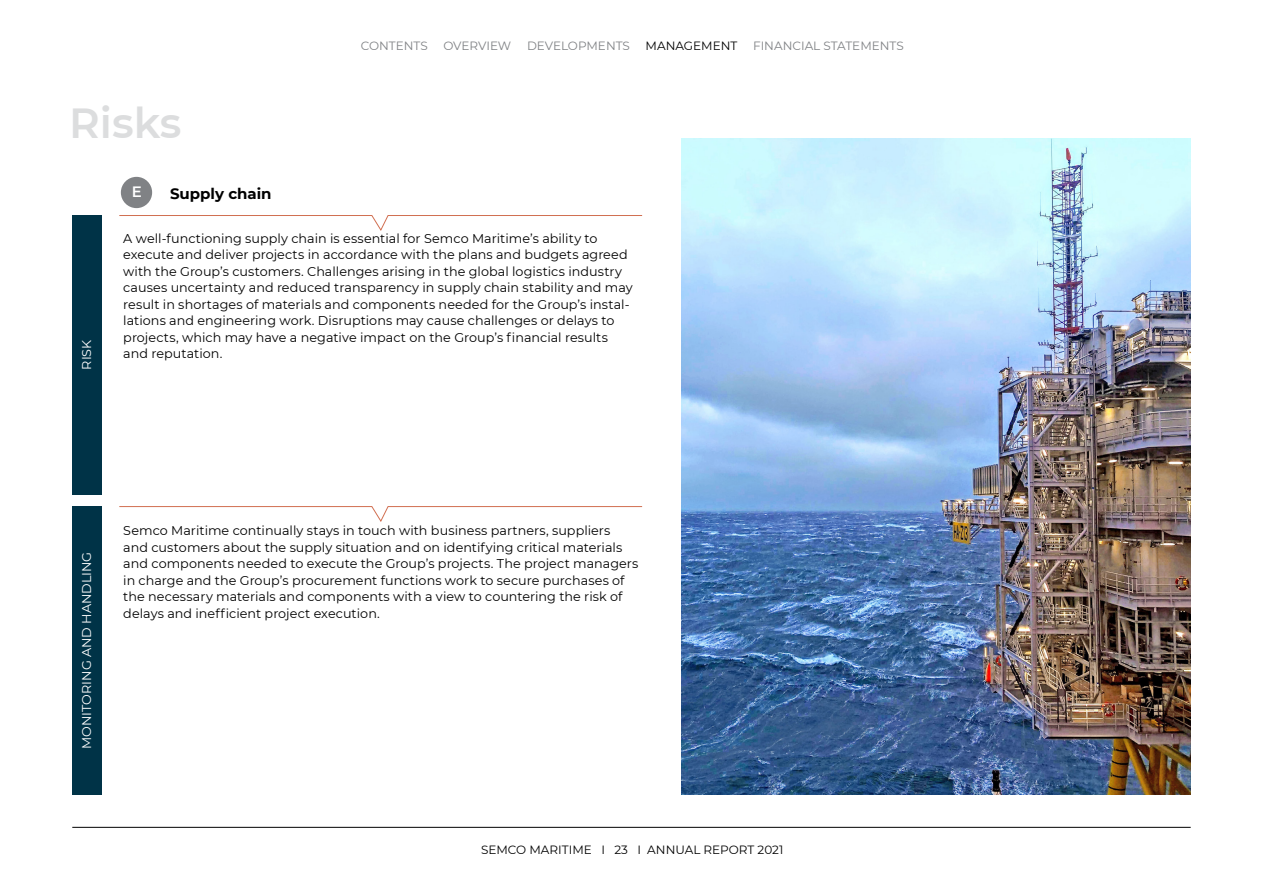
<style>
.page{position:relative;width:1263px;height:893px;background:#fff}
.page>*{position:absolute;margin:0;border:0;box-sizing:border-box;transform-origin:0 0}
.t1{font:600 42px "Montserrat";color:#dcddde}
.t2{font:700 15px "Montserrat";color:#000}
.t3{font:600 15px "Montserrat";color:#fff}
.t4{font:12.75px/16.5px "Montserrat";letter-spacing:.005em;color:#000}
.t5{font:12.75px "Montserrat";color:#fff}
.t6{font:12px "Montserrat";color:#808285}
.t7{font:12px "Montserrat";color:#000}
</style>
<div class="page">
<hr style="left:72px;top:827px;width:1119px;height:1px;background:#000">
<div style="left:72px;top:215px;width:30px;height:279px;background:#003347"></div>
<div style="left:72px;top:506px;width:30px;height:288px;background:#003347"></div>
<div style="left:122px;top:178px;width:29px;height:29px;background:#808285;border-radius:50%"></div>
<div style="left:121px;top:177px;width:31px;height:31px;border:2px solid #808285;border-radius:50%"></div>
<svg style="left:119px;top:215px;width:524px;height:16px"></svg>
<svg style="left:119px;top:506px;width:524px;height:16px"></svg>
<img style="left:681px;top:138px;width:510px;height:656px">
<h1 class="t1" style="left:69px;top:94px;width:114px">Risks</h1>
<p class="t6" style="left:361px;top:37px;width:69px">CONTENTS</p>
<p class="t6" style="left:443px;top:37px;width:69px">OVERVIEW</p>
<p class="t6" style="left:527px;top:37px;width:104px">DEVELOPMENTS</p>
<p class="t7" style="left:646px;top:37px;width:93px">MANAGEMENT</p>
<p class="t6" style="left:753px;top:37px;width:152px">FINANCIAL STATEMENTS</p>
<p class="t5" style="left:78px;top:370px;width:31px;rotate:-90deg">RISK</p>
<p class="t3" style="left:132px;top:181px;width:12px">E</p>
<p class="t2" style="left:170px;top:183px;width:103px">Supply chain</p>
<p class="t4" style="left:123px;top:230px;width:511px">A well-functioning supply chain is essential for Semco Maritime’s ability to execute and deliver projects in accordance with the plans and budgets agreed with the Group’s customers. Challenges arising in the global logistics industry causes uncertainty and reduced transparency in supply chain stability and may result in shortages of materials and components needed for the Group’s instal&shy;lations and engineering work. Disruptions may cause challenges or delays to projects, which may have a negative impact on the Group’s financial results and reputation.</p>
<p class="t5" style="left:78px;top:749px;width:198px;rotate:-90deg">MONITORING AND HANDLING</p>
<p class="t4" style="left:123px;top:522px;width:517px">Semco Maritime continually stays in touch with business partners, suppliers and customers about the supply situation and on identifying critical materials and components needed to execute the Group’s projects. The project managers in charge and the Group’s procurement functions work to secure purchases of the necessary materials and components with a view to countering the risk of delays and inefficient project execution.</p>
<p class="t7" style="left:481px;top:841px;width:304px">SEMCO MARITIME I 23 I ANNUAL REPORT 2021</p>
</div>
